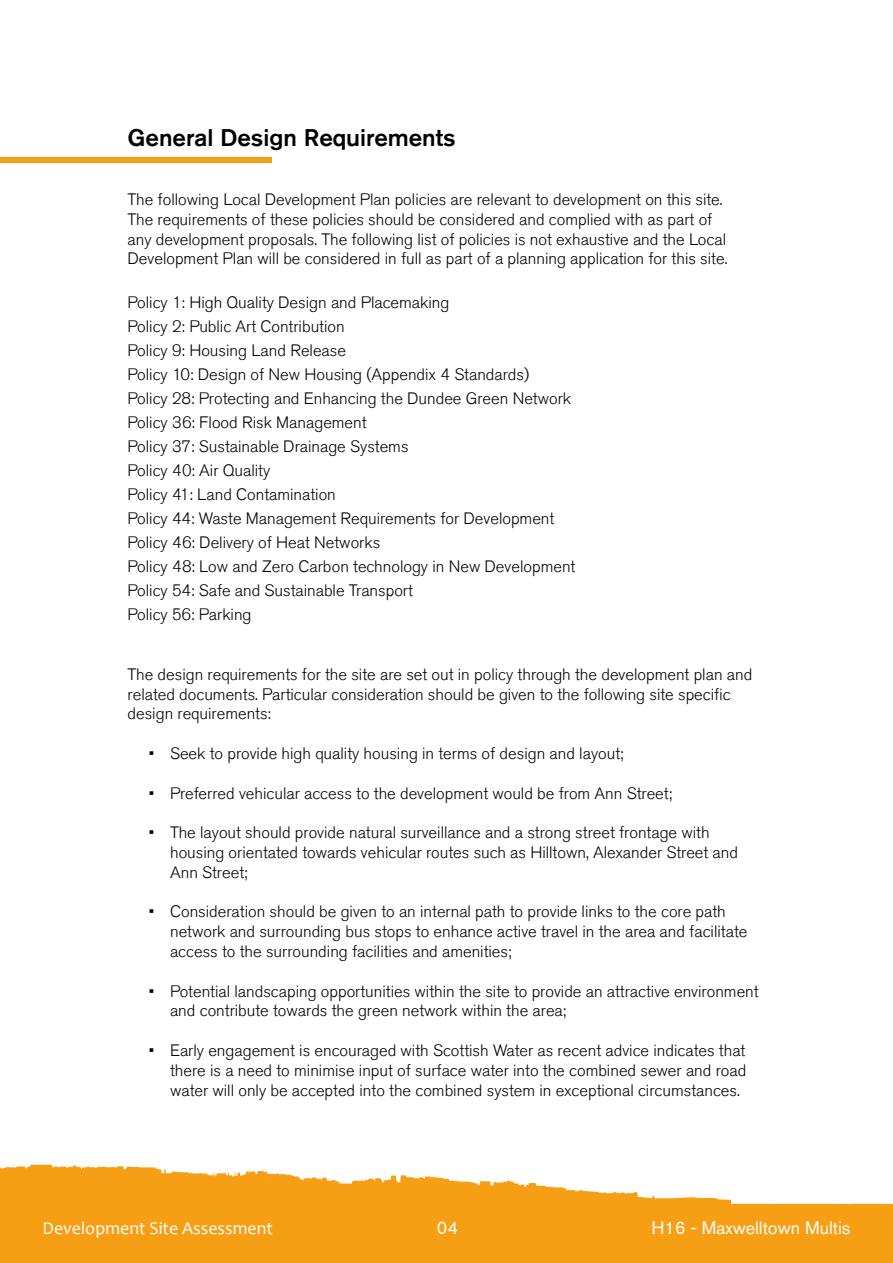
<style>
.page{position:relative;width:893px;height:1263px;background:#fff}
.page>*{position:absolute;margin:0;border:0;box-sizing:border-box;transform-origin:0 0}
.t1{font:500 24px "Akzidenz Grotesk Std";color:#000}
.t2{font:18px "Candara";color:#fff}
.t3{font:18px "Akzidenz Grotesk Std";color:#fff}
.t4{font:300 16.5px/24px "Akzidenz Grotesk Std";color:#000}
</style>
<div class="page">
<svg style="left:0;top:1165px;width:893px;height:98px;fill:#f69f14"></svg>
<div style="left:0;top:157px;width:271px;height:5px;background:#f69f14"></div>
<h1 class="t1" style="left:128px;top:122px;width:330px">General Design Requirements</h1>
<p class="t4" style="left:128px;top:190px;width:601px;line-height:19.8px">The following Local Development Plan policies are relevant to development on this site.<br>The requirements of these policies should be considered and complied with as part of any development proposals. The following list of policies is not exhaustive and the Local Development Plan will be considered in full as part of a planning application for this site.</p>
<p class="t4" style="left:128px;top:291px;width:449px">Policy 1: High Quality Design and Placemaking<br>Policy 2: Public Art Contribution<br>Policy 9: Housing Land Release<br>Policy 10: Design of New Housing (Appendix 4 Standards)<br>Policy 28: Protecting and Enhancing the Dundee Green Network Policy 36: Flood Risk Management<br>Policy 37: Sustainable Drainage Systems<br>Policy 40: Air Quality<br>Policy 41: Land Contamination<br>Policy 44: Waste Management Requirements for Development Policy 46: Delivery of Heat Networks<br>Policy 48: Low and Zero Carbon technology in New Development Policy 54: Safe and Sustainable Transport<br>Policy 56: Parking</p>
<p class="t4" style="left:128px;top:664px;width:626px;line-height:19.8px">The design requirements for the site are set out in policy through the development plan and related documents. Particular consideration should be given to the following site specific design requirements:</p>
<p class="t4" style="left:149px;top:742px;width:476px">• Seek to provide high quality housing in terms of design and layout;</p>
<p class="t4" style="left:149px;top:781px;width:525px">• Preferred vehicular access to the development would be from Ann Street;</p>
<p class="t4" style="left:170px;top:823px;width:569px;line-height:19.8px;text-indent:-21px">• The layout should provide natural surveillance and a strong street frontage with housing orientated towards vehicular routes such as Hilltown, Alexander Street and<br>Ann Street;</p>
<p class="t4" style="left:170px;top:902px;width:579px;line-height:19.8px;text-indent:-21px">• Consideration should be given to an internal path to provide links to the core path network and surrounding bus stops to enhance active travel in the area and facilitate access to the surrounding facilities and amenities;</p>
<p class="t4" style="left:170px;top:981px;width:590px;line-height:19.8px;text-indent:-21px">• Potential landscaping opportunities within the site to provide an attractive environment and contribute towards the green network within the area;</p>
<p class="t4" style="left:170px;top:1041px;width:578px;line-height:19.8px;text-align:justify;text-indent:-21px">• Early engagement is encouraged with Scottish Water as recent advice indicates that there is a need to minimise input of surface water into the combined sewer and road water will only be accepted into the combined system in exceptional circumstances.</p>
<p class="t2" style="left:43px;top:1216px;width:232px">Development Site Assessment</p>
<p class="t3" style="left:437px;top:1217px;width:23px">04</p>
<p class="t3" style="left:651px;top:1217px;width:201px">H16 - Maxwelltown Multis</p>
</div>
